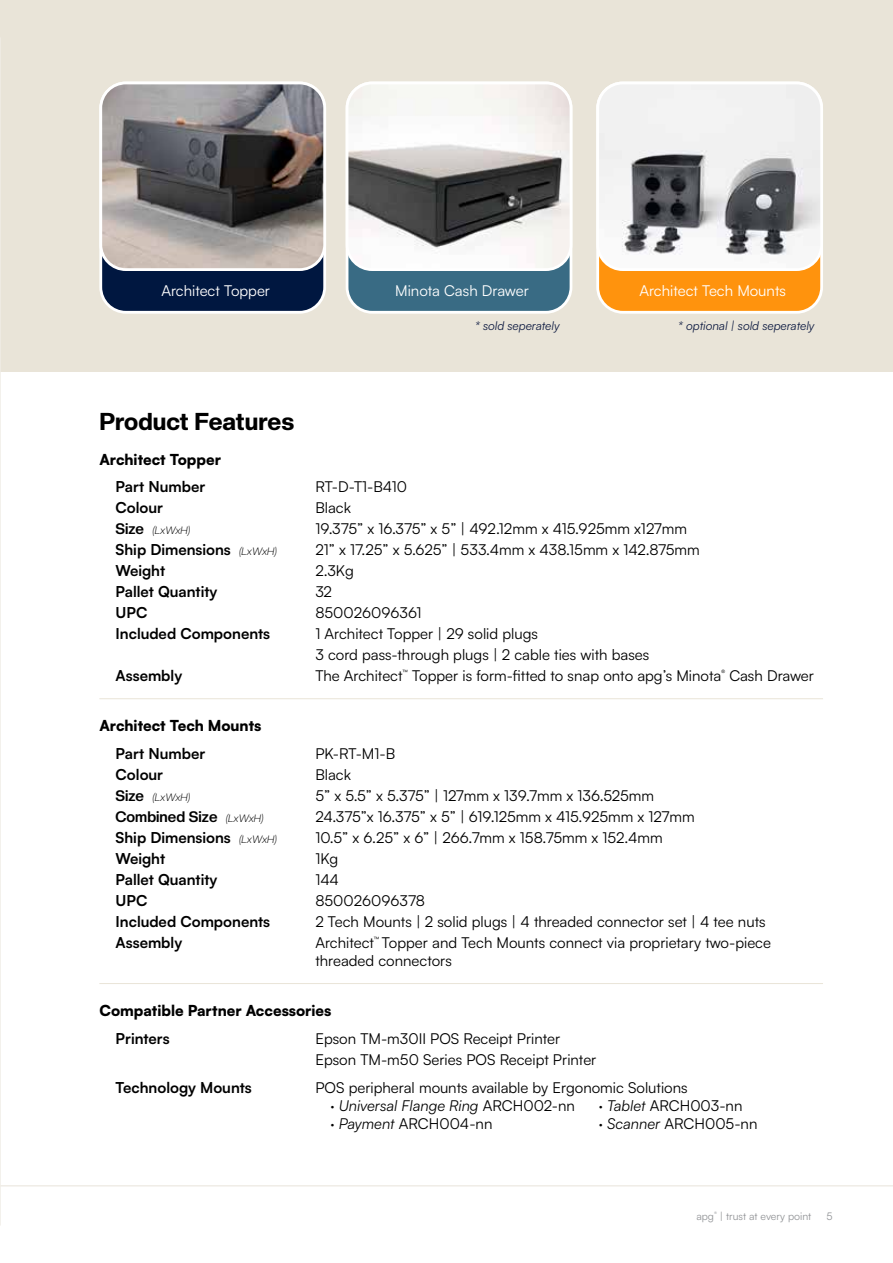
<style>
.page{position:relative;width:893px;height:1263px;background:#fff}
.page>*{position:absolute;margin:0;border:0;box-sizing:border-box;transform-origin:0 0}
.t1{font:800 24px "Creato Display";color:#000}
.t2{font:15px/21px "Satoshi";color:#000}
.t3{font:700 15px "Satoshi";color:#000}
.t4{font:900 15px "Satoshi";color:#000}
.t5{font:15px "Satoshi";color:#fff}
.t6{font:700 15px "Creato Display";color:#000}
.t7{font:italic 12px "Satoshi";color:#0b183f}
.t8{font:700 10.5px "Satoshi Variable";color:#939598}
.t9{font:italic 300 10.5px "Creato Display";color:#000}
.s1{font-weight:700;font-style:normal;font-size:15px}
.s2{font-family:"Creato Display";font-weight:300;font-style:italic;font-size:10.5px}
.s3{font-weight:300;font-style:italic;font-size:10.5px}
.s4{font-style:italic}
</style>
<div class="page">
<div style="left:0;top:0;width:893px;height:371px;background:#e9e4d8"></div>
<div style="left:347px;top:83px;width:224px;height:229px;background:#396b84;border-radius:25px"></div>
<img style="left:347px;top:83px;width:224px;height:187px">
<div style="left:346px;top:82px;width:226px;height:189px;border:3px solid #fff;border-radius:25px"></div>
<div style="left:598px;top:83px;width:224px;height:229px;background:#ff930d;border-radius:25px"></div>
<div style="left:596px;top:82px;width:227px;height:232px;border:3px solid #fff;border-radius:25px"></div>
<img style="left:598px;top:83px;width:224px;height:187px">
<div style="left:596px;top:82px;width:227px;height:189px;border:3px solid #fff;border-radius:25px"></div>
<div style="left:101px;top:83px;width:224px;height:229px;background:#001740;border-radius:25px"></div>
<div style="left:99px;top:82px;width:227px;height:232px;border:3px solid #fff;border-radius:25px"></div>
<img style="left:101px;top:83px;width:224px;height:187px">
<div style="left:99px;top:82px;width:227px;height:189px;border:3px solid #fff;border-radius:25px"></div>
<hr style="left:0;top:37px;width:1px;height:1188px;background:#f0ede6">
<hr style="left:0;top:1185px;width:893px;height:1px;background:#f0ede6">
<hr style="left:99px;top:983px;width:724px;height:1px;background:#e9e4d8">
<hr style="left:99px;top:698px;width:724px;height:1px;background:#e9e4d8">
<p class="t5" style="left:161px;top:280px;width:110px">Architect Topper</p>
<p class="t5" style="left:395px;top:280px;width:135px">Minota Cash Drawer</p>
<p class="t5" style="left:639px;top:280px;width:148px">Architect Tech Mounts</p>
<p class="t7" style="left:475px;top:317px;width:86px">* sold seperately</p>
<p class="t7" style="left:678px;top:317px;width:138px">* optional | sold seperately</p>
<h1 class="t1" style="left:99px;top:407px;width:196px">Product Features</h1>
<p class="t4" style="left:99px;top:448px;width:123px">Architect Topper</p>
<p class="t3" style="left:116px;top:476px;width:91px">Part Number</p>
<p class="t2" style="left:315px;top:476px;width:93px">RT-D-T1-B410</p>
<p class="t3" style="left:116px;top:497px;width:49px">Colour</p>
<p class="t2" style="left:315px;top:497px;width:37px">Black</p>
<p class="t9" style="left:116px;top:524px;width:76px"><span class="s1">Size</span> (LxWxH)</p>
<p class="t2" style="left:315px;top:518px;width:373px">19.375” x 16.375” x 5” | 492.12mm x 415.925mm x127mm</p>
<p class="t3" style="left:116px;top:539px;width:163px">Ship Dimensions <span class="s2">(LxWxH)</span></p>
<p class="t2" style="left:315px;top:539px;width:386px">21” x 17.25” x 5.625” | 533.4mm x 438.15mm x 142.875mm</p>
<p class="t3" style="left:116px;top:560px;width:51px">Weight</p>
<p class="t2" style="left:315px;top:560px;width:40px">2.3Kg</p>
<p class="t3" style="left:116px;top:581px;width:103px">Pallet Quantity</p>
<p class="t2" style="left:315px;top:581px;width:18px">32</p>
<p class="t3" style="left:116px;top:602px;width:33px">UPC</p>
<p class="t2" style="left:315px;top:602px;width:108px">850026096361</p>
<p class="t3" style="left:116px;top:623px;width:156px">Included Components</p>
<p class="t2" style="left:315px;top:623px;width:335px">1 Architect Topper | 29 solid plugs<br>3 cord pass-through plugs | 2 cable ties with bases</p>
<p class="t3" style="left:116px;top:665px;width:68px">Assembly</p>
<p class="t2" style="left:315px;top:665px;width:500px">The Architect<sup>™</sup> Topper is form-fitted to snap onto apg’s Minota<sup>®</sup> Cash Drawer</p>
<p class="t4" style="left:99px;top:714px;width:164px">Architect Tech Mounts</p>
<p class="t3" style="left:116px;top:743px;width:91px">Part Number</p>
<p class="t2" style="left:315px;top:742px;width:81px">PK-RT-M1-B</p>
<p class="t3" style="left:116px;top:764px;width:49px">Colour</p>
<p class="t2" style="left:315px;top:763px;width:37px">Black</p>
<p class="t9" style="left:116px;top:791px;width:76px"><span class="s1">Size</span> (LxWxH)</p>
<p class="t2" style="left:315px;top:784px;width:340px">5” x 5.5” x 5.375” | 127mm x 139.7mm x 136.525mm</p>
<p class="t6" style="left:116px;top:808px;width:149px">Combined Size <span class="s3">(LxWxH)</span></p>
<p class="t2" style="left:315px;top:805px;width:381px">24.375”x 16.375” x 5” | 619.125mm x 415.925mm x 127mm</p>
<p class="t3" style="left:116px;top:827px;width:163px">Ship Dimensions <span class="s2">(LxWxH)</span></p>
<p class="t2" style="left:315px;top:826px;width:349px">10.5” x 6.25” x 6” | 266.7mm x 158.75mm x 152.4mm</p>
<p class="t3" style="left:116px;top:848px;width:51px">Weight</p>
<p class="t2" style="left:315px;top:847px;width:24px">1Kg</p>
<p class="t3" style="left:116px;top:869px;width:103px">Pallet Quantity</p>
<p class="t2" style="left:315px;top:868px;width:25px">144</p>
<p class="t3" style="left:116px;top:890px;width:33px">UPC</p>
<p class="t2" style="left:315px;top:889px;width:111px">850026096378</p>
<p class="t3" style="left:116px;top:911px;width:156px">Included Components</p>
<p class="t2" style="left:315px;top:910px;width:452px">2 Tech Mounts | 2 solid plugs | 4 threaded connector set | 4 tee nuts</p>
<p class="t3" style="left:116px;top:932px;width:68px">Assembly</p>
<p class="t2" style="left:315px;top:933px;width:457px;line-height:18px">Architect<sup>™</sup> Topper and Tech Mounts connect via proprietary two-piece threaded connectors</p>
<p class="t4" style="left:99px;top:999px;width:234px">Compatible Partner Accessories</p>
<p class="t3" style="left:116px;top:1027px;width:56px">Printers</p>
<p class="t2" style="left:315px;top:1027px;width:283px">Epson TM-m30II POS Receipt Printer<br>Epson TM-m50 Series POS Receipt Printer</p>
<p class="t3" style="left:116px;top:1076px;width:138px">Technology Mounts</p>
<p class="t2" style="left:330px;top:1078px;width:359px;line-height:18px;text-indent:-15px">POS peripheral mounts available by Ergonomic Solutions · <span class="s4">Universal Flange Ring</span> ARCH002-nn</p>
<p class="t2" style="left:599px;top:1094px;width:145px">· <span class="s4">Tablet</span> ARCH003-nn</p>
<p class="t2" style="left:330px;top:1112px;width:164px">· <span class="s4">Payment</span> ARCH004-nn</p>
<p class="t2" style="left:599px;top:1112px;width:160px">· <span class="s4">Scanner</span> ARCH005-nn</p>
<p class="t8" style="left:696px;top:1208px;width:117px">apg<sup>®</sup> | trust at every point</p>
<p class="t8" style="left:826px;top:1208px;width:8px">5</p>
</div>
